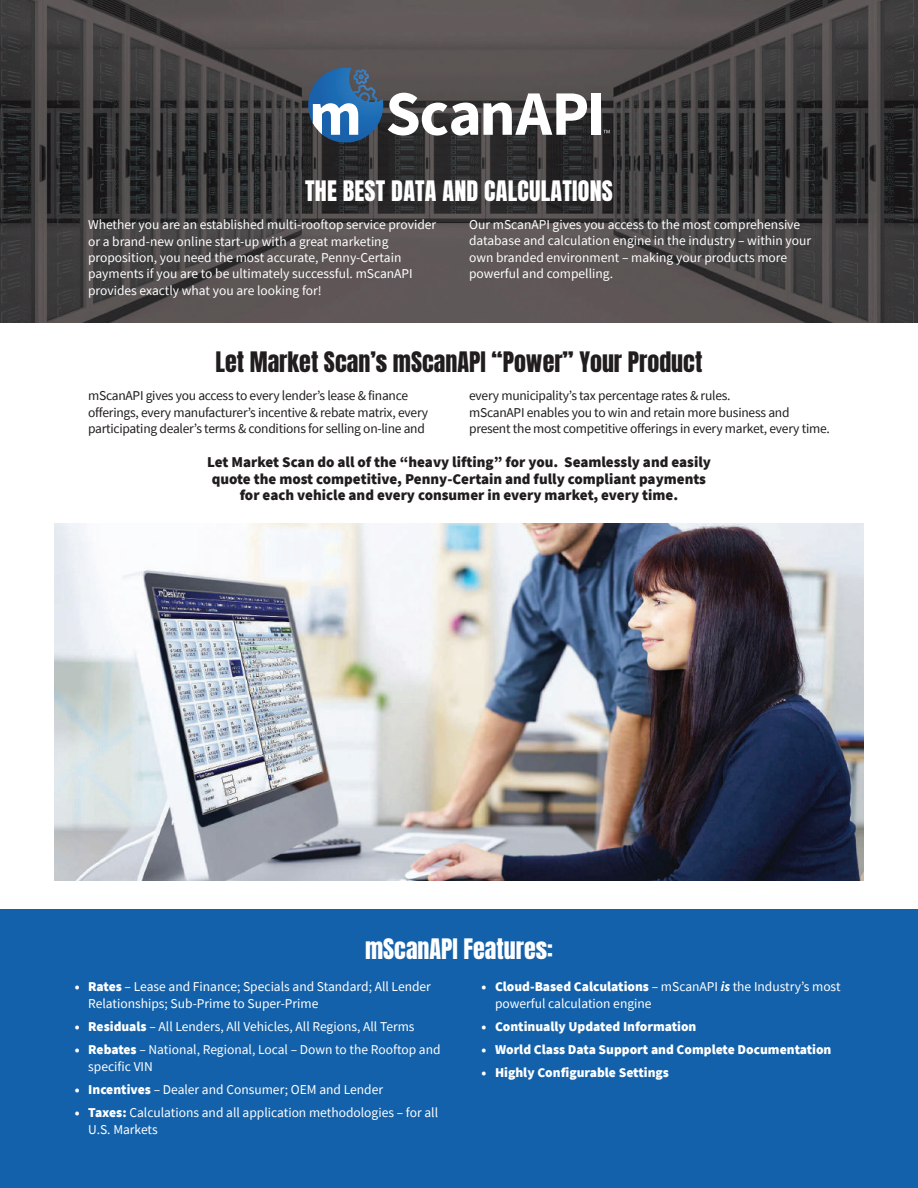
<style>
.page{position:relative;width:918px;height:1188px;background:#fff}
.page>*{position:absolute;margin:0;border:0;box-sizing:border-box;transform-origin:0 0}
.t1{font:24px "Anton";letter-spacing:.01em;color:#fff}
.t2{font:24px "Anton";color:#211d1e}
.t3{font:900 15px/16.5px "Source Sans Pro";color:#211d1e;text-align:center}
.t4{font:13.5px/16.5px "Source Sans Pro";color:#fff}
.t5{font:13.5px/16.5px "Source Sans Pro";letter-spacing:-.02em;color:#211d1e}
.t6{font:900 13.5px "Source Sans Pro";color:#fff}
.s1{font-weight:900}
.s2{font-weight:700;font-style:italic}
</style>
<div class="page">
<img style="left:54px;top:523px;width:810px;height:358px">
<img style="left:0;top:0;width:918px;height:323px">
<div style="left:0;top:910px;width:918px;height:278px;background:#1361aa"></div>
<div style="left:592px;top:93px;width:9px;height:42px;background:#fff"></div>
<svg style="left:308px;top:68px;width:279px;height:74px"></svg>
<svg style="left:603px;top:130px;width:7px;height:3px"></svg>
<h1 class="t1" style="left:305px;top:178px;width:309px">THE BEST DATA AND CALCULATIONS</h1>
<p class="t4" style="left:88px;top:216px;width:350px">Whether you are an established multi-rooftop service provider or a brand-new online start-up with a great marketing proposition, you need the most accurate, Penny-Certain payments if you are to be ultimately successful. mScanAPI provides exactly what you are looking for!</p>
<p class="t4" style="left:469px;top:216px;width:344px">Our mScanAPI gives you access to the most comprehensive database and calculation engine in the industry – within your own branded environment – making your products more powerful and compelling.</p>
<h1 class="t2" style="left:216px;top:350px;width:488px">Let Market Scan’s mScanAPI “Power” Your Product</h1>
<p class="t5" style="left:88px;top:388px;width:342px">mScanAPI gives you access to every lender’s lease &amp; finance offerings, every manufacturer’s incentive &amp; rebate matrix, every participating dealer’s terms &amp; conditions for selling on-line and</p>
<p class="t5" style="left:469px;top:388px;width:362px">every municipality’s tax percentage rates &amp; rules.<br>mScanAPI enables you to win and retain more business and present the most competitive offerings in every market, every time.</p>
<p class="t3" style="left:207px;top:454px;width:505px">Let Market Scan do all of the “heavy lifting” for you. Seamlessly and easily quote the most competitive, Penny-Certain and fully compliant payments for each vehicle and every consumer in every market, every time.</p>
<h1 class="t1" style="left:365px;top:937px;width:189px">mScanAPI Features:</h1>
<p class="t4" style="left:88px;top:978px;width:344px;text-indent:-14px"><span class="s1">• Rates</span> – Lease and Finance; Specials and Standard; All Lender<br>Relationships; Sub-Prime to Super-Prime</p>
<p class="t4" style="left:75px;top:1018px;width:341px"><span class="s1">• Residuals</span> – All Lenders, All Vehicles, All Regions, All Terms</p>
<p class="t4" style="left:88px;top:1041px;width:354px;text-indent:-14px"><span class="s1">• Rebates</span> – National, Regional, Local – Down to the Rooftop and specific VIN</p>
<p class="t4" style="left:75px;top:1081px;width:310px"><span class="s1">• Incentives</span> – Dealer and Consumer; OEM and Lender</p>
<p class="t4" style="left:88px;top:1104px;width:351px;text-indent:-14px"><span class="s1">• Taxes:</span> Calculations and all application methodologies – for all<br>U.S. Markets</p>
<p class="t4" style="left:495px;top:978px;width:347px;text-indent:-14px"><span class="s1">• Cloud-Based Calculations</span> – mScanAPI <span class="s2">is</span> the Industry’s most powerful calculation engine</p>
<p class="t6" style="left:482px;top:1017px;width:216px">• Continually Updated Information</p>
<p class="t6" style="left:482px;top:1040px;width:351px">• World Class Data Support and Complete Documentation</p>
<p class="t6" style="left:482px;top:1063px;width:189px">• Highly Configurable Settings</p>
</div>
